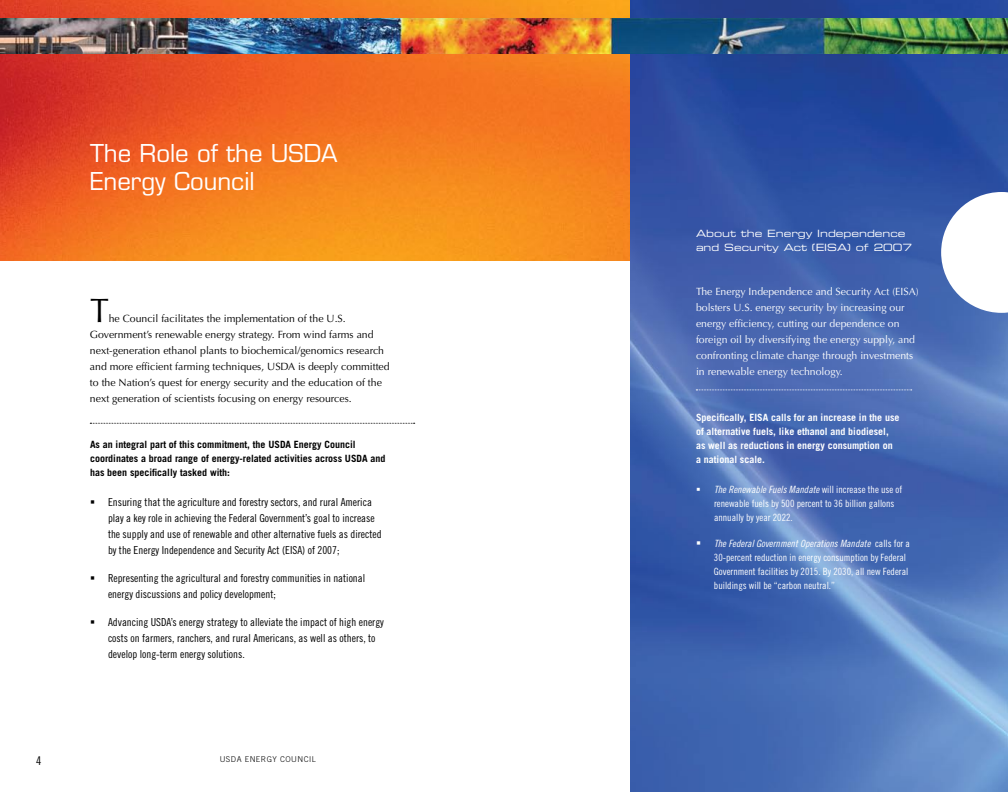
<style>
.page{position:relative;width:1008px;height:792px;background:#fff}
.page>*{position:absolute;margin:0;border:0;box-sizing:border-box;transform-origin:0 0}
.t1{font:33.9px "Optima LT Std";color:#000}
.t2{font:24px/28px "Eurostile LT Std";color:#fff}
.t3{font:12px "Trade Gothic LT Std Cn 18";color:#000}
.t4{font:11px/16px "Trade Gothic LT Std Cn 18";color:#000}
.t5{font:10.5px/16px "Optima LT Std";color:#000}
.t6{font:10.5px/16px "Optima LT Std";color:#fff}
.t7{font:10px/14px "Trade Gothic LT Std Cn 18";color:#fff}
.t8{font:700 10px/14px "Trade Gothic LT Std";color:#000}
.t9{font:700 10px/14px "Trade Gothic LT Std";color:#fff}
.t10{font:10px "Trade Gothic LT Std Cn 18 Obl";color:#fff}
.t11{font:10px/14px "Eurostile LT Std Ex 2";color:#fff}
.t12{font:300 8px "Trade Gothic LT Std";letter-spacing:.06em;color:#000}
.s1{font-family:"Trade Gothic LT Std Cn 18"}
</style>
<div class="page">
<img style="left:0;top:0;width:630px;height:261px">
<img style="left:630px;top:0;width:378px;height:792px">
<svg style="left:941px;top:192px;width:67px;height:121px"></svg>
<svg style="left:90px;top:423px;width:325px;height:1px"></svg>
<svg style="left:696px;top:390px;width:216px;height:1px"></svg>
<img style="left:0;top:18px;width:1008px;height:35px">
<h2 class="t2" style="left:90px;top:139px;width:249px">The Role of the USDA<br>Energy Council</h2>
<h1 class="t1" style="left:90px;top:291px;width:20px">T</h1>
<p class="t5" style="left:90px;top:311px;width:301px;text-indent:19px">he Council facilitates the implementation of the U.S.<br>Government’s renewable energy strategy. From wind farms and next-generation ethanol plants to biochemical/genomics research and more efficient farming techniques, USDA is deeply committed to the Nation’s quest for energy security and the education of the next generation of scientists focusing on energy resources.</p>
<p class="t8" style="left:90px;top:437px;width:297px">As an integral part of this commitment, the USDA Energy Council coordinates a broad range of energy-related activities across USDA and has been specifically tasked with:</p>
<p class="t4" style="left:108px;top:494px;width:275px;text-indent:-18px">▪ Ensuring that the agriculture and forestry sectors, and rural America play a key role in achieving the Federal Government’s goal to increase the supply and use of renewable and other alternative fuels as directed by the Energy Independence and Security Act (EISA) of 2007;</p>
<p class="t4" style="left:108px;top:570px;width:259px;text-indent:-18px">▪ Representing the agricultural and forestry communities in national energy discussions and policy development;</p>
<p class="t4" style="left:108px;top:614px;width:277px;text-indent:-18px">▪ Advancing USDA’s energy strategy to alleviate the impact of high energy costs on farmers, ranchers, and rural Americans, as well as others, to develop long-term energy solutions.</p>
<p class="t3" style="left:36px;top:753px;width:7px">4</p>
<p class="t12" style="left:220px;top:754px;width:31px">USDA ENE</p>
<p class="t12" style="left:261px;top:754px;width:43px">RGY COUNCIL</p>
<p class="t11" style="left:696px;top:226px;width:218px">About the Energy Independence and Security Act (EISA) of 2007</p>
<p class="t6" style="left:696px;top:284px;width:224px">The Energy Independence and Security Act (EISA) bolsters U.S. energy security by increasing our energy efficiency, cutting our dependence on foreign oil by diversifying the energy supply, and confronting climate change through investments in renewable energy technology.</p>
<p class="t9" style="left:696px;top:410px;width:205px">Specifically, EISA calls for an increase in the use of alternative fuels, like ethanol and biodiesel, as well as reductions in energy consumption on a national scale.</p>
<p class="t10" style="left:696px;top:484px;width:208px">▪ The Renewable Fuels Mandate <span class="s1">will increase the use of</span></p>
<p class="t7" style="left:714px;top:496px;width:182px">renewable fuels by 500 percent to 36 billion gallons annually by year 2022.</p>
<p class="t10" style="left:696px;top:538px;width:216px">▪ The Federal Government Operations Mandate <span class="s1">calls for a</span></p>
<p class="t7" style="left:714px;top:550px;width:196px">30-percent reduction in energy consumption by Federal<br>Government facilities by 2015. By 2030, all new Federal buildings will be “carbon neutral.”</p>
</div>
